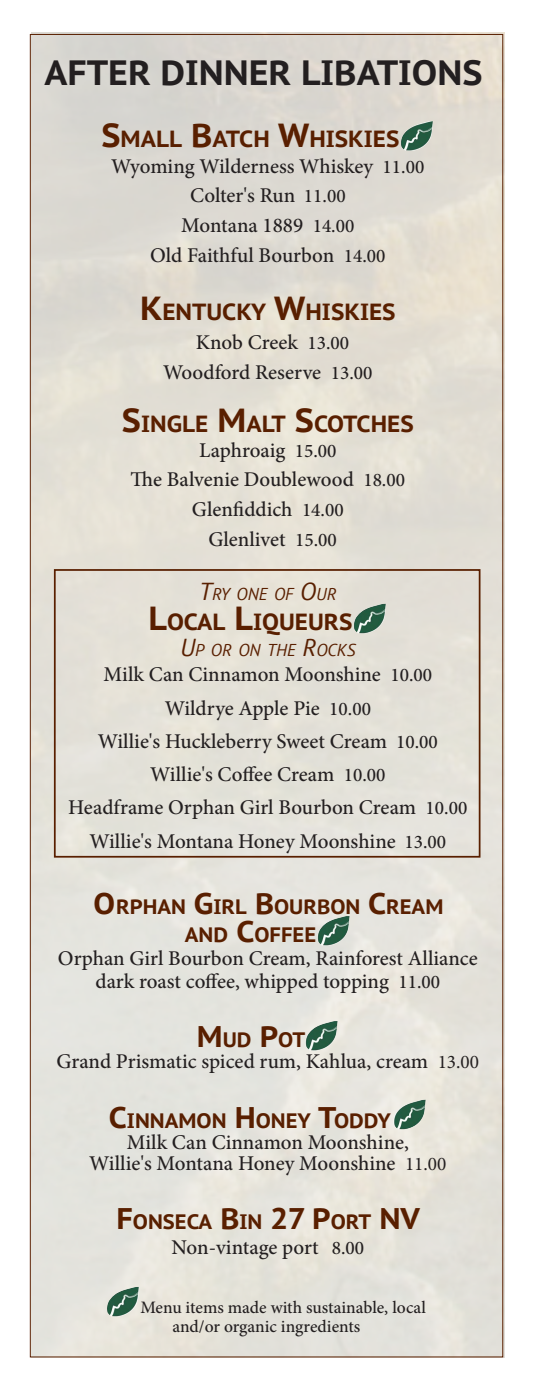
<style>
.page{position:relative;width:536px;height:1386px;background:#fff}
.page>*{position:absolute;margin:0;border:0;box-sizing:border-box;transform-origin:0 0}
.t1{font:700 35px "PT Sans Caption";color:#231f20}
.t2{font:700 23.28px "PT Sans Caption";color:#591f00}
.t3{font:500 21px/29.8px "Minion Pro";color:#231f20;text-align:center}
.t4{font:700 20.82px/28px "PT Sans Caption";color:#591f00}
.t5{font:500 17.5px/19.2px "Minion Pro";color:#231f20}
.t6{font:italic 17.15px "PT Sans";color:#591f00}
.s1{font-size:33.25px}
.s2{font-size:19.25px}
.s3{font-size:24.5px}
.s4{font-size:29.75px}
.s5{font-weight:400;font-size:19.25px}
</style>
<div class="page">
<img style="left:32px;top:33px;width:472px;height:1324px">
<img style="left:400px;top:121px;width:33px;height:30px">
<img style="left:353px;top:604px;width:33px;height:30px">
<img style="left:317px;top:916px;width:32px;height:30px">
<img style="left:305px;top:1021px;width:32px;height:30px">
<img style="left:393px;top:1100px;width:32px;height:29px">
<img style="left:107px;top:1287px;width:32px;height:30px">
<div style="left:54px;top:569px;width:426px;height:289px;border:2px solid #591f00"></div>
<h1 class="t1" style="left:44px;top:50px;width:439px">AFTER DINNER LIBATIONS</h1>
<p class="t2" style="left:101px;top:124px;width:299px"><span class="s1">S</span>MALL <span class="s1">B</span>ATCH <span class="s1">W</span>HISKIES</p>
<p class="t3" style="left:111px;top:151px;width:314px">Wyoming Wilderness Whiskey <span class="s2">11.00<br></span>Colter's Run <span class="s2">11.00<br></span>Montana 1889 <span class="s2">14.00<br></span>Old Faithful Bourbon <span class="s2">14.00</span></p>
<p class="t2" style="left:140px;top:296px;width:257px"><span class="s1">K</span>ENTUCKY <span class="s1">W</span>HISKIES</p>
<p class="t3" style="left:163px;top:328px;width:211px">Knob Creek <span class="s2">13.00<br></span>Woodford Reserve <span class="s2">13.00</span></p>
<p class="t2" style="left:122px;top:408px;width:293px"><span class="s1">S</span>INGLE <span class="s1">M</span>ALT <span class="s1">S</span>COTCHES</p>
<p class="t3" style="left:130px;top:435px;width:276px">Laphroaig <span class="s2">15.00<br></span>The Balvenie Doublewood <span class="s2">18.00<br></span>Glenfiddich <span class="s2">14.00<br></span>Glenlivet <span class="s2">15.00</span></p>
<p class="t6" style="left:199px;top:583px;width:139px"><span class="s3">T</span>RY ONE OF <span class="s3">O</span>UR</p>
<p class="t2" style="left:148px;top:606px;width:205px"><span class="s1">L</span>OCAL <span class="s1">L</span>IQUEURS</p>
<p class="t6" style="left:180px;top:639px;width:177px"><span class="s3">U</span>P OR ON THE <span class="s3">R</span>OCKS</p>
<p class="t3" style="left:68px;top:658px;width:400px;line-height:33.2px">Milk Can Cinnamon Moonshine <span class="s2">10.00<br></span>Wildrye Apple Pie <span class="s2">10.00<br></span>Willie's Huckleberry Sweet Cream <span class="s2">10.00<br></span>Willie's Coffee Cream <span class="s2">10.00<br></span>Headframe Orphan Girl Bourbon Cream <span class="s2">10.00<br></span>Willie's Montana Honey Moonshine <span class="s2">13.00</span></p>
<p class="t4" style="left:185px;top:892px;width:260px;text-indent:-91px"><span class="s4">O</span>RPHAN <span class="s4">G</span>IRL <span class="s4">B</span>OURBON <span class="s4">C</span>REAM<br>AND <span class="s4">C</span>OFFEE</p>
<p class="t3" style="left:58px;top:947px;width:421px;line-height:22.8px">Orphan Girl Bourbon Cream, Rainforest Alliance dark roast coffee, whipped topping <span class="s2">11.00</span></p>
<p class="t4" style="left:197px;top:1025px;width:110px"><span class="s4">M</span>UD <span class="s4">P</span>OT</p>
<p class="t3" style="left:57px;top:1047px;width:424px">Grand Prismatic spiced rum, Kahlua, cream <span class="s5">13.00</span></p>
<p class="t4" style="left:109px;top:1106px;width:283px"><span class="s4">C</span>INNAMON <span class="s4">H</span>ONEY <span class="s4">T</span>ODDY</p>
<p class="t3" style="left:89px;top:1131px;width:358px;line-height:21px">Milk Can Cinnamon Moonshine,<br>Willie's Montana Honey Moonshine <span class="s5">11.00</span></p>
<p class="t4" style="left:116px;top:1207px;width:305px"><span class="s4">F</span>ONSECA <span class="s4">B</span>IN <span class="s4">27 P</span>ORT <span class="s4">NV</span></p>
<p class="t3" style="left:171px;top:1233px;width:194px">Non-vintage port <span class="s2">8.00</span></p>
<p class="t5" style="left:172px;top:1298px;width:255px;text-indent:-32px">Menu items made with sustainable, local and/or organic ingredients</p>
</div>
